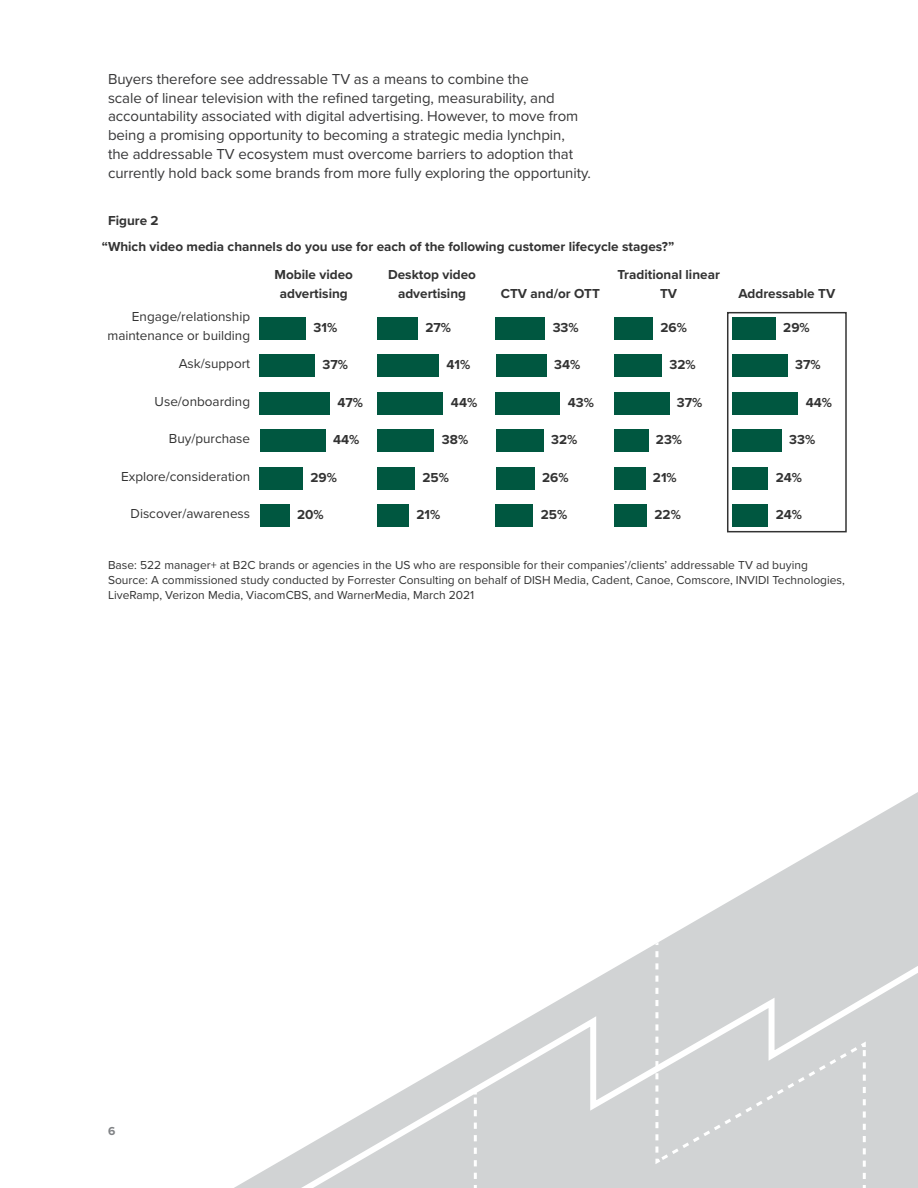
<style>
.page{position:relative;width:918px;height:1188px;background:#fff}
.page>*{position:absolute;margin:0;border:0;box-sizing:border-box;transform-origin:0 0}
.t1{font:15px/18.8px "Proxima Nova";letter-spacing:-.005em;color:#383839}
.t2{font:700 13.5px/18.8px "Proxima Nova";color:#333;text-align:center}
.t3{font:13.5px/18.8px "Proxima Nova";color:#333;text-align:right}
.t4{font:12px/15px "Proxima Nova";color:#333}
.t5{font:700 12px "Proxima Nova";color:#808285}
</style>
<div class="page">
<svg style="left:234px;top:792px;width:684px;height:396px"></svg>
<svg style="left:291px;top:956px;width:627px;height:232px"></svg>
<svg style="left:474px;top:1091px;width:3px;height:88px"></svg>
<div style="left:654px;top:933px;width:213px;height:246px;background:#d1d3d4"></div>
<div style="left:260px;top:317px;width:46px;height:23px;background:#005740"></div>
<div style="left:260px;top:355px;width:55px;height:22px;background:#005740"></div>
<div style="left:260px;top:392px;width:70px;height:23px;background:#005740"></div>
<div style="left:260px;top:430px;width:66px;height:22px;background:#005740"></div>
<div style="left:260px;top:467px;width:43px;height:23px;background:#005740"></div>
<div style="left:260px;top:505px;width:30px;height:22px;background:#005740"></div>
<div style="left:377px;top:317px;width:41px;height:23px;background:#005740"></div>
<div style="left:377px;top:355px;width:62px;height:22px;background:#005740"></div>
<div style="left:377px;top:392px;width:66px;height:23px;background:#005740"></div>
<div style="left:377px;top:430px;width:57px;height:22px;background:#005740"></div>
<div style="left:377px;top:467px;width:38px;height:23px;background:#005740"></div>
<div style="left:377px;top:505px;width:32px;height:22px;background:#005740"></div>
<div style="left:496px;top:317px;width:49px;height:23px;background:#005740"></div>
<div style="left:496px;top:355px;width:51px;height:22px;background:#005740"></div>
<div style="left:496px;top:392px;width:64px;height:23px;background:#005740"></div>
<div style="left:496px;top:430px;width:48px;height:22px;background:#005740"></div>
<div style="left:496px;top:467px;width:39px;height:23px;background:#005740"></div>
<div style="left:496px;top:505px;width:37px;height:22px;background:#005740"></div>
<div style="left:614px;top:317px;width:39px;height:23px;background:#005740"></div>
<div style="left:614px;top:355px;width:48px;height:22px;background:#005740"></div>
<div style="left:614px;top:392px;width:55px;height:23px;background:#005740"></div>
<div style="left:614px;top:430px;width:34px;height:22px;background:#005740"></div>
<div style="left:614px;top:467px;width:31px;height:23px;background:#005740"></div>
<div style="left:614px;top:505px;width:33px;height:22px;background:#005740"></div>
<div style="left:732px;top:317px;width:44px;height:23px;background:#005740"></div>
<div style="left:732px;top:355px;width:56px;height:22px;background:#005740"></div>
<div style="left:732px;top:392px;width:66px;height:23px;background:#005740"></div>
<div style="left:732px;top:430px;width:50px;height:22px;background:#005740"></div>
<div style="left:732px;top:467px;width:36px;height:23px;background:#005740"></div>
<div style="left:732px;top:505px;width:36px;height:22px;background:#005740"></div>
<div style="left:727px;top:312px;width:120px;height:220px;border:2px solid #333"></div>
<p class="t1" style="left:108px;top:69px;width:484px">Buyers therefore see addressable TV as a means to combine the<br>scale of linear television with the refined targeting, measurability, and accountability associated with digital advertising. However, to move from being a promising opportunity to becoming a strategic media lynchpin,<br>the addressable TV ecosystem must overcome barriers to adoption that currently hold back some brands from more fully exploring the opportunity.</p>
<p class="t2" style="left:102px;top:208px;width:574px;line-height:25.5px;text-align:left;text-indent:6px">Figure 2<br>“Which video media channels do you use for each of the following customer lifecycle stages?”</p>
<p class="t3" style="left:107px;top:307px;width:144px">Engage/relationship maintenance or building</p>
<p class="t3" style="left:179px;top:354px;width:73px">Ask/support</p>
<p class="t3" style="left:155px;top:391px;width:97px">Use/onboarding</p>
<p class="t3" style="left:169px;top:429px;width:83px">Buy/purchase</p>
<p class="t3" style="left:121px;top:466px;width:131px">Explore/consideration</p>
<p class="t3" style="left:131px;top:504px;width:121px">Discover/awareness</p>
<p class="t2" style="left:275px;top:265px;width:80px">Mobile video advertising</p>
<p class="t2" style="left:388px;top:265px;width:89px">Desktop video advertising</p>
<p class="t2" style="left:314px;top:317px;width:25px">31%</p>
<p class="t2" style="left:323px;top:355px;width:27px">37%</p>
<p class="t2" style="left:338px;top:392px;width:27px">47%</p>
<p class="t2" style="left:333px;top:430px;width:28px">44%</p>
<p class="t2" style="left:311px;top:467px;width:28px">29%</p>
<p class="t2" style="left:297px;top:505px;width:28px">20%</p>
<p class="t2" style="left:425px;top:317px;width:27px">27%</p>
<p class="t2" style="left:446px;top:355px;width:25px">41%</p>
<p class="t2" style="left:451px;top:392px;width:28px">44%</p>
<p class="t2" style="left:442px;top:430px;width:28px">38%</p>
<p class="t2" style="left:422px;top:467px;width:28px">25%</p>
<p class="t2" style="left:416px;top:505px;width:25px">21%</p>
<p class="t2" style="left:501px;top:284px;width:101px">CTV and/or OTT</p>
<p class="t2" style="left:553px;top:317px;width:28px">33%</p>
<p class="t2" style="left:554px;top:355px;width:28px">34%</p>
<p class="t2" style="left:568px;top:392px;width:28px">43%</p>
<p class="t2" style="left:551px;top:430px;width:28px">32%</p>
<p class="t2" style="left:542px;top:467px;width:28px">26%</p>
<p class="t2" style="left:541px;top:505px;width:28px">25%</p>
<p class="t2" style="left:617px;top:265px;width:104px">Traditional linear<br>TV</p>
<p class="t2" style="left:660px;top:317px;width:28px">26%</p>
<p class="t2" style="left:669px;top:355px;width:28px">32%</p>
<p class="t2" style="left:677px;top:392px;width:27px">37%</p>
<p class="t2" style="left:656px;top:430px;width:28px">23%</p>
<p class="t2" style="left:653px;top:467px;width:25px">21%</p>
<p class="t2" style="left:654px;top:505px;width:28px">22%</p>
<p class="t2" style="left:738px;top:284px;width:99px">Addressable TV</p>
<p class="t2" style="left:783px;top:317px;width:28px">29%</p>
<p class="t2" style="left:795px;top:355px;width:27px">37%</p>
<p class="t2" style="left:806px;top:392px;width:28px">44%</p>
<p class="t2" style="left:789px;top:430px;width:28px">33%</p>
<p class="t2" style="left:776px;top:467px;width:28px">24%</p>
<p class="t2" style="left:776px;top:505px;width:28px">24%</p>
<p class="t4" style="left:108px;top:557px;width:738px">Base: 522 manager+ at B2C brands or agencies in the US who are responsible for their companies’/clients’ addressable TV ad buying<br>Source: A commissioned study conducted by Forrester Consulting on behalf of DISH Media, Cadent, Canoe, Comscore, INVIDI Technologies,<br>LiveRamp, Verizon Media, ViacomCBS, and WarnerMedia, March 2021</p>
<p class="t5" style="left:108px;top:1122px;width:9px">6</p>
</div>
